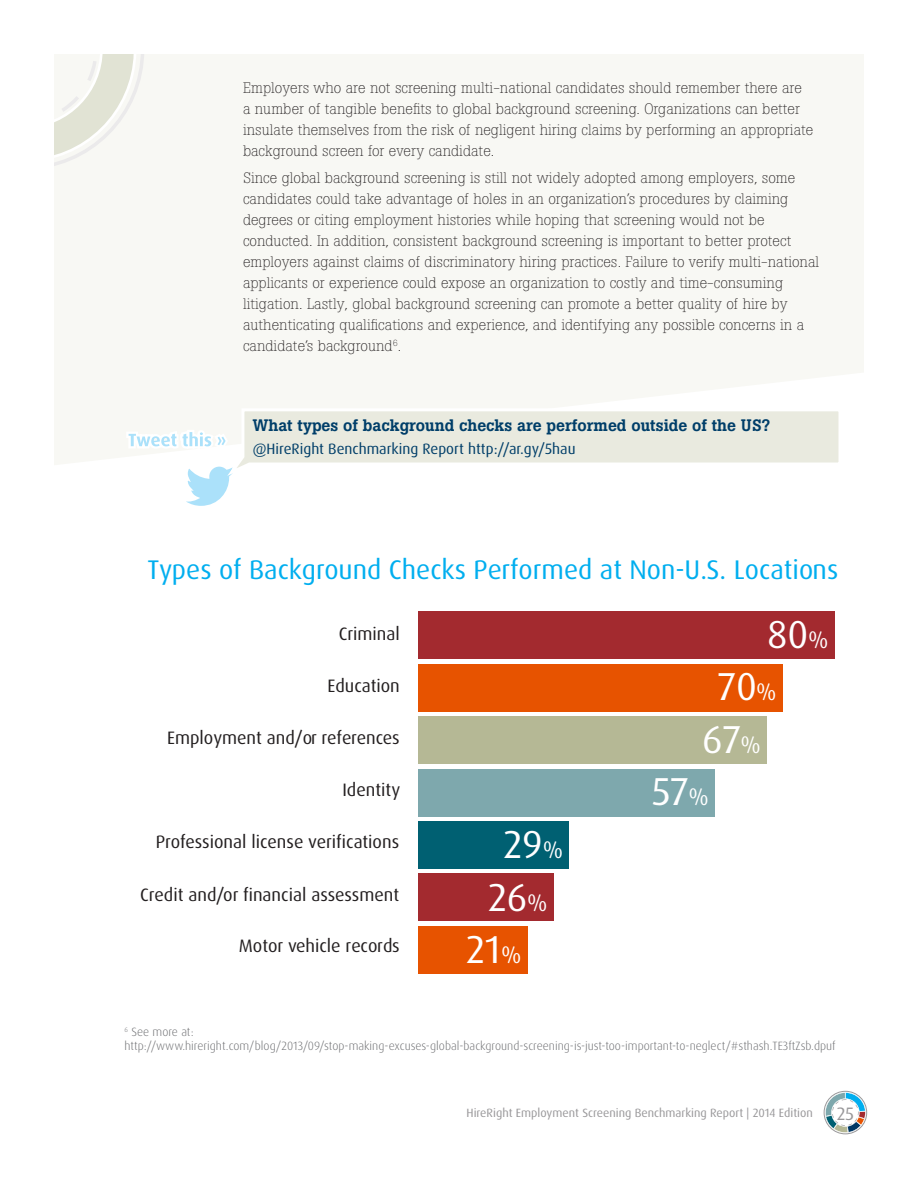
<style>
.page{position:relative;width:918px;height:1188px;background:#fff}
.page>*{position:absolute;margin:0;border:0;box-sizing:border-box;transform-origin:0 0}
.t1{font:39px "Dax OT";color:#fff}
.t2{font:27px "Dax OT";color:#00aeef}
.t3{font:18px "Dax OT";color:#231f20}
.t4{font:18px "Dax OT";color:#99989a}
.t5{font:500 16.5px "Boton BQ";color:#003e69}
.t6{font:300 15px/21px "Boton BQ";color:#231f20}
.t7{font:15px "Dax OT";color:#003e69}
.t8{font:300 12px/14.4px "Dax OT";color:#6d6e71}
.t9{font:12px "Dax OT";color:#99989a}
.s1{font-size:24px}
</style>
<div class="page">
<svg style="left:823px;top:1092px;width:43px;height:41px"></svg>
<div style="left:824px;top:1091px;width:43px;height:43px;border:1px solid #99989a;border-radius:50%"></div>
<div style="left:54px;top:54px;width:810px;height:411px;background:#f8f8f4"></div>
<svg style="left:54px;top:54px;width:92px;height:116px"></svg>
<div style="left:418px;top:926px;width:110px;height:47px;background:#e75300"></div>
<div style="left:418px;top:874px;width:136px;height:47px;background:#a32a2f"></div>
<div style="left:418px;top:821px;width:151px;height:48px;background:#006072"></div>
<div style="left:418px;top:769px;width:297px;height:47px;background:#7ea8ad"></div>
<div style="left:418px;top:717px;width:349px;height:47px;background:#b5b895"></div>
<div style="left:418px;top:664px;width:365px;height:47px;background:#e75300"></div>
<div style="left:418px;top:612px;width:417px;height:47px;background:#a32a2f"></div>
<svg style="left:223px;top:407px;width:620px;height:58px"></svg>
<svg style="left:125px;top:410px;width:715px;height:96px"></svg>
<p class="t6" style="left:243px;top:77px;width:572px">Employers who are not screening multi-national candidates should remember there are<br>a number of tangible benefits to global background screening. Organizations can better insulate themselves from the risk of negligent hiring claims by performing an appropriate background screen for every candidate.</p>
<p class="t6" style="left:243px;top:168px;width:578px">Since global background screening is still not widely adopted among employers, some candidates could take advantage of holes in an organization’s procedures by claiming degrees or citing employment histories while hoping that screening would not be conducted. In addition, consistent background screening is important to better protect employers against claims of discriminatory hiring practices. Failure to verify multi-national applicants or experience could expose an organization to costly and time-consuming litigation. Lastly, global background screening can promote a better quality of hire by authenticating qualifications and experience, and identifying any possible concerns in a candidate’s background<sup>6</sup>.</p>
<p class="t5" style="left:253px;top:416px;width:519px">What types of background checks are performed outside of the US?</p>
<p class="t7" style="left:253px;top:439px;width:324px">@HireRight Benchmarking Report http://ar.gy/5hau</p>
<h2 class="t2" style="left:147px;top:552px;width:692px">Types of Background Checks Performed at Non-U.S. Locations</h2>
<p class="t3" style="left:339px;top:622px;width:63px">Criminal</p>
<p class="t3" style="left:328px;top:674px;width:74px">Education</p>
<p class="t3" style="left:167px;top:726px;width:234px">Employment and/or references</p>
<p class="t3" style="left:342px;top:778px;width:59px">Identity</p>
<p class="t3" style="left:156px;top:831px;width:245px">Professional license verifications</p>
<p class="t3" style="left:140px;top:883px;width:260px">Credit and/or financial assessment</p>
<p class="t3" style="left:239px;top:935px;width:162px">Motor vehicle records</p>
<h1 class="t1" style="left:503px;top:820px;width:61px">29<span class="s1">%</span></h1>
<h1 class="t1" style="left:488px;top:872px;width:61px">26<span class="s1">%</span></h1>
<h1 class="t1" style="left:466px;top:925px;width:57px">21<span class="s1">%</span></h1>
<h1 class="t1" style="left:767px;top:610px;width:63px">80<span class="s1">%</span></h1>
<h1 class="t1" style="left:718px;top:662px;width:60px">70<span class="s1">%</span></h1>
<h1 class="t1" style="left:702px;top:715px;width:60px">67<span class="s1">%</span></h1>
<h1 class="t1" style="left:652px;top:767px;width:58px">57<span class="s1">%</span></h1>
<p class="t8" style="left:124px;top:1025px;width:713px"><sup>6</sup> See more at: http://www.hireright.com/blog/2013/09/stop-making-excuses-global-background-screening-is-just-too-important-to-neglect/#sthash.TE3ftZsb.dpuf</p>
<p class="t9" style="left:467px;top:1106px;width:348px">HireRight Employment Screening Benchmarking Report | 2014 Edition</p>
<p class="t4" style="left:837px;top:1102px;width:19px">25</p>
</div>
